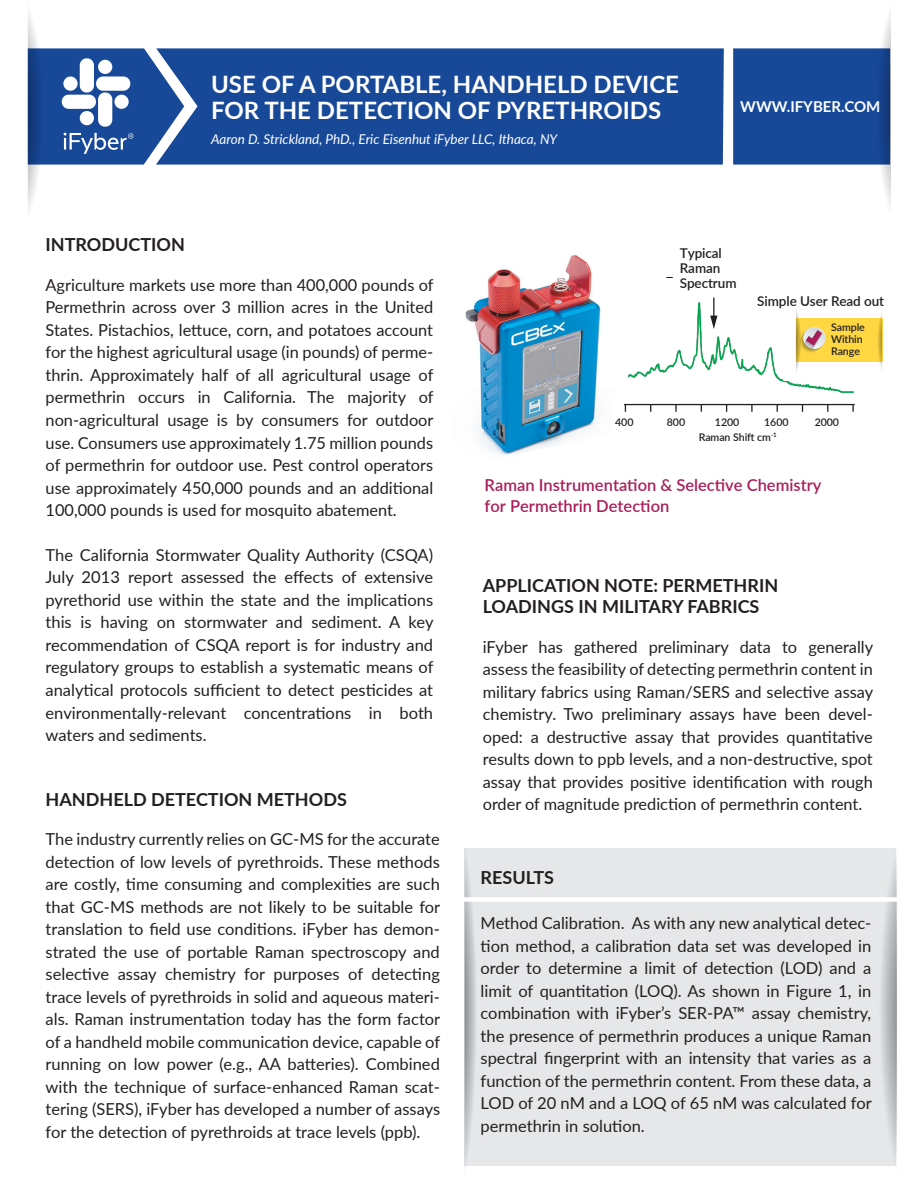
<style>
.page{position:relative;width:918px;height:1188px;background:#fff}
.page>*{position:absolute;margin:0;border:0;box-sizing:border-box;transform-origin:0 0}
.t1{font:700 24px/25.5px "Lato";color:#fff}
.t2{font:700 18px/21px "Lato";color:#231f20}
.t3{font:16.5px/22.5px "Lato";color:#231f20;text-align:justify}
.t4{font:600 16.5px/21px "Lato";color:#a91e59}
.t5{font:700 15px "Lato";color:#fff}
.t6{font:italic 13.5px "Lato";color:#fff}
.t7{font:600 13.5px/15px "Lato";letter-spacing:-.005em;color:#231f20}
.t8{font:600 10.65px/12.1px "Lato";letter-spacing:-.005em;color:#231f20}
</style>
<div class="page">
<div style="left:465px;top:848px;width:431px;height:318px;background:#e6e7e9"></div>
<svg style="left:881px;top:857px;width:16px;height:307px"></svg>
<svg style="left:465px;top:857px;width:11px;height:307px"></svg>
<div style="left:184px;top:48px;width:540px;height:117px;background:#184999"></div>
<svg style="left:733px;top:11px;width:158px;height:197px"></svg>
<img style="left:465px;top:255px;width:136px;height:200px">
<img style="left:628px;top:302px;width:226px;height:91px">
<hr style="left:624px;top:404px;width:231px;height:1px;background:#231f20">
<svg style="left:852px;top:405px;width:2px;height:7px"></svg>
<svg style="left:675px;top:405px;width:2px;height:7px"></svg>
<svg style="left:751px;top:405px;width:2px;height:7px"></svg>
<div style="left:707px;top:299px;width:12px;height:29px;background:#fff"></div>
<div style="left:661px;top:278px;width:32px;height:35px;background:#fff"></div>
<hr style="left:713px;top:297px;width:2px;height:21px;background:#231f20">
<svg style="left:710px;top:316px;width:7px;height:13px"></svg>
<div style="left:803px;top:281px;width:88px;height:102px;background:#fff"></div>
<div style="left:783px;top:285px;width:26px;height:95px;background:#fff"></div>
<div style="left:796px;top:319px;width:86px;height:43px;background:#ffd743"></div>
<svg style="left:877px;top:312px;width:5px;height:58px"></svg>
<div style="left:802px;top:329px;width:22px;height:22px;background:#dfcd79;border-radius:50%"></div>
<div style="left:803px;top:328px;width:22px;height:21px;background:#e7e5d6;border-radius:50%"></div>
<div style="left:803px;top:327px;width:22px;height:22px;background:#dbe1e4;border-radius:11px"></div>
<svg style="left:796px;top:310px;width:26px;height:62px"></svg>
<svg style="left:28px;top:11px;width:156px;height:201px"></svg>
<div style="left:453px;top:897px;width:465px;height:5px;background:#fff"></div>
<h1 class="t1" style="left:211px;top:71px;width:469px">USE OF A PORTABLE, HANDHELD DEVICE<br>FOR THE DETECTION OF PYRETHROIDS</h1>
<p class="t6" style="left:211px;top:130px;width:348px">Aaron D. Strickland, PhD., Eric Eisenhut iFyber LLC, Ithaca, NY</p>
<p class="t5" style="left:740px;top:95px;width:142px">WWW.IFYBER.COM</p>
<p class="t2" style="left:46px;top:233px;width:141px">INTRODUCTION</p>
<p class="t3" style="left:46px;top:273px;width:389px">Agriculture markets use more than 400,000 pounds of Permethrin across over 3 million acres in the United States. Pistachios, lettuce, corn, and potatoes account for the highest agricultural usage (in pounds) of perme&shy;thrin. Approximately half of all agricultural usage of permethrin occurs in California. The majority of non-agricultural usage is by consumers for outdoor use. Consumers use approximately 1.75 million pounds of permethrin for outdoor use. Pest control operators use approximately 450,000 pounds and an additional 100,000 pounds is used for mosquito abatement.</p>
<p class="t3" style="left:46px;top:543px;width:389px">The California Stormwater Quality Authority (CSQA)<br>July 2013 report assessed the effects of extensive pyrethorid use within the state and the implications this is having on stormwater and sediment. A key recommendation of CSQA report is for industry and regulatory groups to establish a systematic means of analytical protocols sufficient to detect pesticides at environmentally-relevant concentrations in both waters and sediments.</p>
<p class="t2" style="left:46px;top:788px;width:303px">HANDHELD DETECTION METHODS</p>
<p class="t3" style="left:46px;top:827px;width:396px">The industry currently relies on GC-MS for the accurate detection of low levels of pyrethroids. These methods are costly, time consuming and complexities are such that GC-MS methods are not likely to be suitable for translation to field use conditions. iFyber has demon&shy;strated the use of portable Raman spectroscopy and selective assay chemistry for purposes of detecting trace levels of pyrethroids in solid and aqueous materi&shy;als. Raman instrumentation today has the form factor of a handheld mobile communication device, capable of running on low power (e.g., AA batteries). Combined with the technique of surface-enhanced Raman scat&shy;tering (SERS), iFyber has developed a number of assays for the detection of pyrethroids at trace levels (ppb).</p>
<p class="t7" style="left:680px;top:245px;width:58px">Typical<br>Raman<br>Spectrum</p>
<p class="t7" style="left:757px;top:293px;width:128px">Simple User Read out</p>
<p class="t8" style="left:831px;top:321px;width:35px">Sample<br>Within<br>Range</p>
<p class="t8" style="left:615px;top:415px;width:20px">400</p>
<p class="t8" style="left:667px;top:415px;width:20px">800</p>
<p class="t8" style="left:715px;top:415px;width:26px">1200</p>
<p class="t8" style="left:764px;top:415px;width:26px">1600</p>
<p class="t8" style="left:815px;top:415px;width:26px">2000</p>
<p class="t8" style="left:699px;top:430px;width:80px">Raman Shift cm<sup>-1</sup></p>
<p class="t4" style="left:485px;top:474px;width:338px">Raman Instrumentation &amp; Selective Chemistry for Permethrin Detection</p>
<p class="t2" style="left:483px;top:574px;width:297px">APPLICATION NOTE: PERMETHRIN<br>LOADINGS IN MILITARY FABRICS</p>
<p class="t3" style="left:483px;top:635px;width:392px">iFyber has gathered preliminary data to generally assess the feasibility of detecting permethrin content in military fabrics using Raman/SERS and selective assay chemistry. Two preliminary assays have been devel&shy;oped: a destructive assay that provides quantitative results down to ppb levels, and a non-destructive, spot assay that provides positive identification with rough order of magnitude prediction of permethrin content.</p>
<p class="t2" style="left:481px;top:867px;width:75px">RESULTS</p>
<p class="t3" style="left:481px;top:911px;width:393px">Method Calibration. As with any new analytical detec&shy;tion method, a calibration data set was developed in order to determine a limit of detection (LOD) and a limit of quantitation (LOQ). As shown in Figure 1, in combination with iFyber’s SER-PA™ assay chemistry, the presence of permethrin produces a unique Raman spectral fingerprint with an intensity that varies as a function of the permethrin content. From these data, a LOD of 20 nM and a LOQ of 65 nM was calculated for permethrin in solution.</p>
</div>
